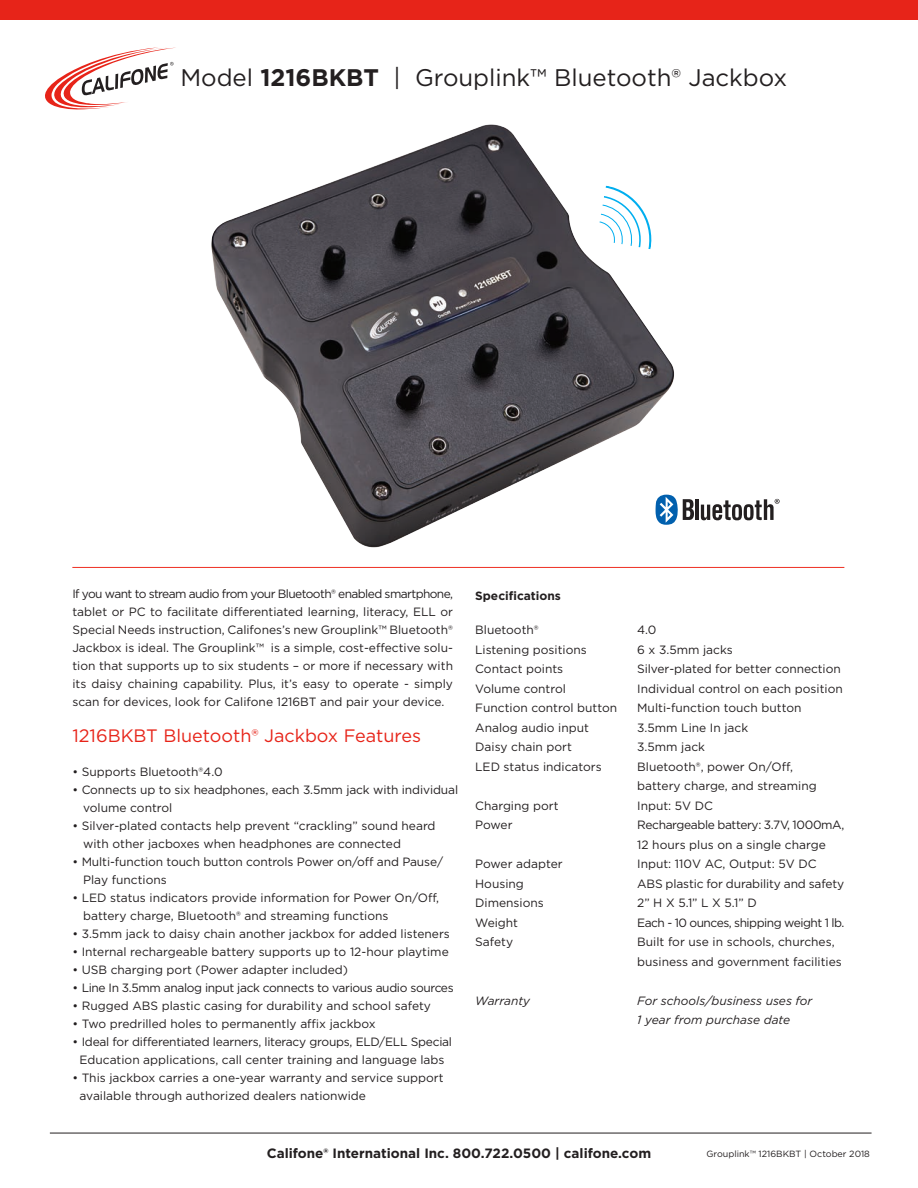
<style>
.page{position:relative;width:918px;height:1188px;background:#fff}
.page>*{position:absolute;margin:0;border:0;box-sizing:border-box;transform-origin:0 0}
.t1{font:24px "Gotham";color:#231f20}
.t2{font:18px "Gotham";color:#e72419}
.t3{font:700 13.5px "Gotham";color:#231f20}
.t4{font:12px/18px "Gotham";color:#231f20;text-align:justify}
.t5{font:12px "Gotham";letter-spacing:-.03em;color:#231f20}
.t6{font:12px "Gotham";letter-spacing:-.02em;color:#231f20}
.t7{font:italic 12px/19.5px "Gotham";color:#231f20}
.t8{font:12px "Gotham";letter-spacing:-.04em;color:#231f20}
.t9{font:700 12px "Gotham";color:#231f20}
.t10{font:9px "Gotham";color:#231f20}
.s1{font-weight:700}
</style>
<div class="page">
<div style="left:0;top:0;width:918px;height:19px;background:#e72419"></div>
<hr style="left:50px;top:1133px;width:822px;height:1px;background:#231f20">
<svg style="left:45px;top:47px;width:131px;height:62px"></svg>
<hr style="left:72px;top:567px;width:772px;height:1px;background:#ee2e22">
<img style="left:211px;top:124px;width:463px;height:424px">
<svg style="left:599px;top:186px;width:56px;height:63px"></svg>
<hr style="left:695px;top:499px;width:4px;height:21px;background:#231f20">
<svg style="left:656px;top:495px;width:38px;height:30px"></svg>
<svg style="left:701px;top:499px;width:79px;height:21px"></svg>
<p class="t1" style="left:180px;top:62px;width:608px">Model <span class="s1">1216BKBT</span> | Grouplink™ Bluetooth® Jackbox</p>
<p class="t4" style="left:72px;top:584px;width:382px">If you want to stream audio from your Bluetooth® enabled smartphone, tablet or PC to facilitate differentiated learning, literacy, ELL or Special Needs instruction, Califones’s new Grouplink™ Bluetooth® Jackbox is ideal. The Grouplink™ is a simple, cost-effective solu&shy;tion that supports up to six students – or more if necessary with its daisy chaining capability. Plus, it’s easy to operate - simply scan for devices, look for Califone 1216BT and pair your device.</p>
<p class="t9" style="left:475px;top:588px;width:87px">Specifications</p>
<p class="t4" style="left:475px;top:621px;width:65px">Bluetooth®</p>
<p class="t4" style="left:637px;top:621px;width:21px">4.0</p>
<p class="t4" style="left:475px;top:640px;width:113px">Listening positions</p>
<p class="t4" style="left:637px;top:640px;width:97px">6 x 3.5mm jacks</p>
<p class="t4" style="left:475px;top:660px;width:90px">Contact points</p>
<p class="t4" style="left:637px;top:660px;width:205px">Silver-plated for better connection</p>
<p class="t4" style="left:475px;top:679px;width:92px">Volume control</p>
<p class="t4" style="left:637px;top:679px;width:207px">Individual control on each position</p>
<p class="t4" style="left:475px;top:699px;width:144px">Function control button</p>
<p class="t4" style="left:637px;top:699px;width:166px">Multi-function touch button</p>
<p class="t4" style="left:475px;top:718px;width:115px">Analog audio input</p>
<p class="t4" style="left:637px;top:718px;width:113px">3.5mm Line In jack</p>
<p class="t4" style="left:475px;top:738px;width:98px">Daisy chain port</p>
<p class="t4" style="left:637px;top:738px;width:69px">3.5mm jack</p>
<p class="t4" style="left:475px;top:757px;width:128px">LED status indicators</p>
<p class="t4" style="left:637px;top:757px;width:157px">Bluetooth®, power On/Off,</p>
<p class="t4" style="left:637px;top:777px;width:181px">battery charge, and streaming</p>
<p class="t4" style="left:475px;top:796px;width:85px">Charging port</p>
<p class="t4" style="left:637px;top:796px;width:77px">Input: 5V DC</p>
<p class="t4" style="left:475px;top:816px;width:39px">Power</p>
<p class="t5" style="left:637px;top:817px;width:209px">Rechargeable battery: 3.7V, 1000mA,</p>
<p class="t4" style="left:637px;top:835px;width:190px">12 hours plus on a single charge</p>
<p class="t4" style="left:475px;top:855px;width:89px">Power adapter</p>
<p class="t4" style="left:637px;top:855px;width:181px">Input: 110V AC, Output: 5V DC</p>
<p class="t4" style="left:475px;top:874px;width:50px">Housing</p>
<p class="t4" style="left:637px;top:874px;width:209px">ABS plastic for durability and safety</p>
<p class="t4" style="left:475px;top:894px;width:70px">Dimensions</p>
<p class="t4" style="left:637px;top:894px;width:121px">2” H X 5.1” L X 5.1” D</p>
<p class="t4" style="left:475px;top:913px;width:44px">Weight</p>
<p class="t8" style="left:637px;top:915px;width:209px">Each - 10 ounces, shipping weight 1 lb.</p>
<p class="t4" style="left:475px;top:933px;width:39px">Safety</p>
<p class="t4" style="left:637px;top:933px;width:199px">Built for use in schools, churches,</p>
<p class="t4" style="left:637px;top:952px;width:206px">business and government facilities</p>
<p class="t7" style="left:475px;top:991px;width:56px">Warranty</p>
<p class="t7" style="left:637px;top:991px;width:177px">For schools/business uses for<br>1 year from purchase date</p>
<p class="t2" style="left:72px;top:724px;width:350px">1216BKBT Bluetooth® Jackbox Features</p>
<p class="t4" style="left:72px;top:763px;width:152px">• Supports Bluetooth®4.0</p>
<p class="t4" style="left:72px;top:781px;width:387px">• Connects up to six headphones, each 3.5mm jack with individual</p>
<p class="t4" style="left:83px;top:799px;width:91px">volume control</p>
<p class="t4" style="left:72px;top:817px;width:365px">• Silver-plated contacts help prevent “crackling” sound heard</p>
<p class="t4" style="left:83px;top:835px;width:319px">with other jacboxes when headphones are connected</p>
<p class="t4" style="left:72px;top:853px;width:372px">• Multi-function touch button controls Power on/off and Pause/</p>
<p class="t4" style="left:83px;top:871px;width:85px">Play functions</p>
<p class="t4" style="left:72px;top:889px;width:368px">• LED status indicators provide information for Power On/Off,</p>
<p class="t4" style="left:83px;top:907px;width:307px">battery charge, Bluetooth® and streaming functions</p>
<p class="t4" style="left:72px;top:925px;width:379px">• 3.5mm jack to daisy chain another jackbox for added listeners</p>
<p class="t4" style="left:72px;top:943px;width:378px">• Internal rechargeable battery supports up to 12-hour playtime</p>
<p class="t4" style="left:72px;top:961px;width:277px">• USB charging port (Power adapter included)</p>
<p class="t5" style="left:72px;top:980px;width:383px">• Line In 3.5mm analog input jack connects to various audio sources</p>
<p class="t4" style="left:72px;top:997px;width:360px">• Rugged ABS plastic casing for durability and school safety</p>
<p class="t4" style="left:72px;top:1015px;width:305px">• Two predrilled holes to permanently affix jackbox</p>
<p class="t6" style="left:72px;top:1034px;width:381px">• Ideal for differentiated learners, literacy groups, ELD/ELL Special</p>
<p class="t4" style="left:80px;top:1051px;width:366px">Education applications, call center training and language labs</p>
<p class="t4" style="left:72px;top:1069px;width:373px">• This jackbox carries a one-year warranty and service support</p>
<p class="t4" style="left:80px;top:1087px;width:288px">available through authorized dealers nationwide</p>
<p class="t3" style="left:267px;top:1144px;width:386px">Califone® International Inc. 800.722.0500 | califone.com</p>
<p class="t10" style="left:706px;top:1148px;width:165px">Grouplink™ 1216BKBT | October 2018</p>
</div>
